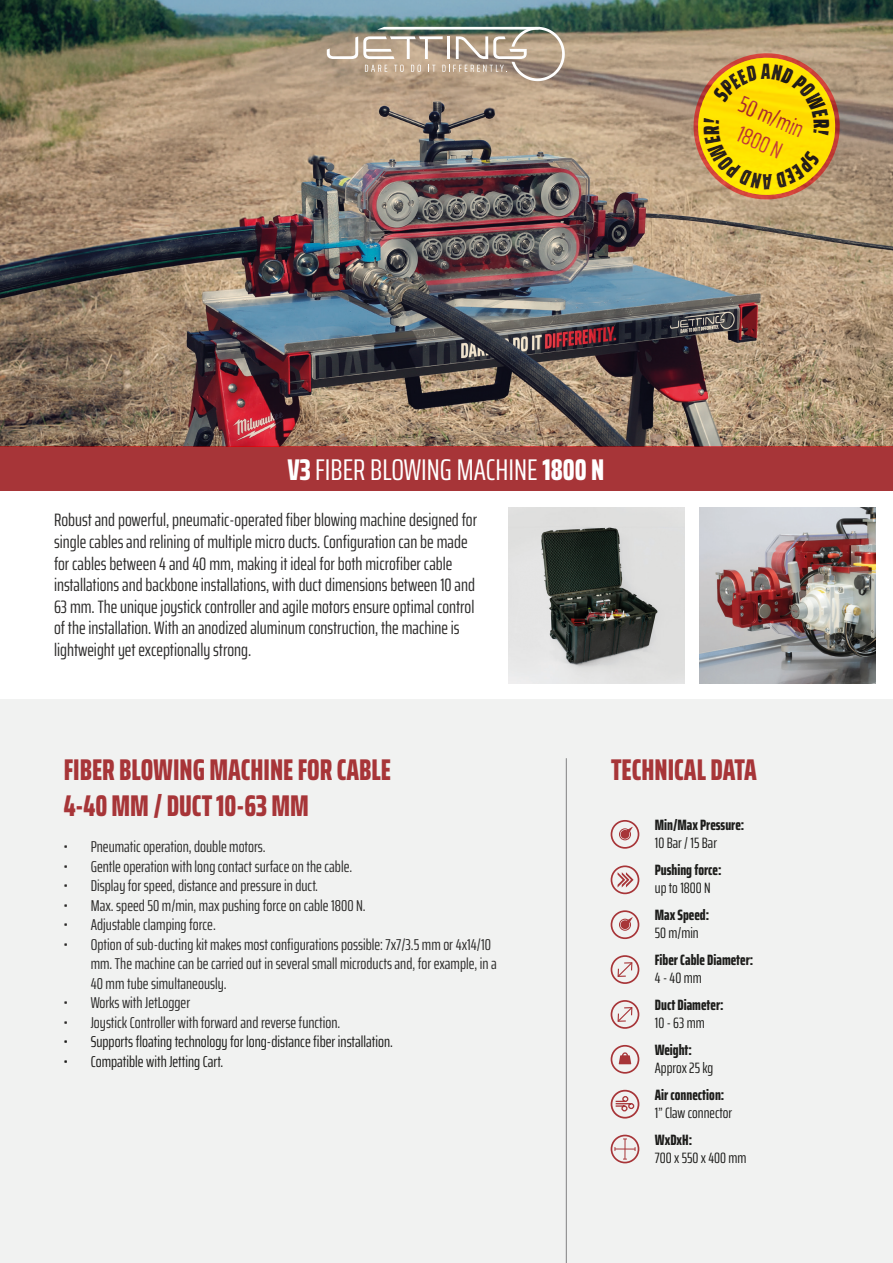
<style>
.page{position:relative;width:893px;height:1263px;background:#fff}
.page>*{position:absolute;margin:0;border:0;box-sizing:border-box;transform-origin:0 0}
.t1{font:800 extra-condensed 30px/36px "Saira";color:#a73538}
.t2{font:extra-condensed 30px "Saira";color:#fff}
.t3{font:extra-condensed 23.25px "Saira";color:#a73538}
.t4{font:extra-condensed 18px/21.6px "Saira";color:#2d2c2b}
.t5{font:extra-condensed 15.75px/19.5px "Saira";color:#2d2c2b}
.t6{font:extra-condensed 15.75px "Saira";color:#1d1d1b}
.t7{font:800 extra-condensed 15px "Saira";color:#1d1d1b}
.t8{font:extra-condensed 15px "Saira";color:#1d1d1b}
.s1{font-weight:800}
</style>
<div class="page">
<div style="left:1px;top:699px;width:892px;height:564px;background:#f1f2f1"></div>
<hr style="left:566px;top:758px;width:1px;height:505px;background:#818182">
<img style="left:508px;top:508px;width:176px;height:176px">
<img style="left:700px;top:508px;width:176px;height:176px">
<div style="left:0;top:446px;width:892px;height:45px;background:#a73538"></div>
<div style="left:611px;top:820px;width:28px;height:29px;border:2px solid #a73538;border-radius:50%"></div>
<div style="left:621px;top:830px;width:8px;height:9px;background:#a73538;border-radius:50%"></div>
<div style="left:619px;top:828px;width:12px;height:12px;border:1px solid #a73538;border-radius:50%"></div>
<svg style="left:626px;top:826px;width:7px;height:8px"></svg>
<div style="left:611px;top:910px;width:28px;height:29px;border:2px solid #a73538;border-radius:50%"></div>
<div style="left:621px;top:920px;width:8px;height:9px;background:#a73538;border-radius:50%"></div>
<div style="left:619px;top:919px;width:12px;height:12px;border:1px solid #a73538;border-radius:50%"></div>
<svg style="left:626px;top:917px;width:7px;height:7px"></svg>
<div style="left:611px;top:865px;width:28px;height:29px;border:2px solid #a73538;border-radius:50%"></div>
<svg style="left:618px;top:872px;width:15px;height:15px"></svg>
<div style="left:611px;top:955px;width:28px;height:29px;border:2px solid #a73538;border-radius:50%"></div>
<svg style="left:617px;top:962px;width:16px;height:15px"></svg>
<div style="left:611px;top:1135px;width:28px;height:28px;border:2px solid #a73538;border-radius:50%"></div>
<svg style="left:614px;top:1138px;width:22px;height:22px"></svg>
<div style="left:611px;top:1000px;width:28px;height:29px;border:2px solid #a73538;border-radius:50%"></div>
<svg style="left:617px;top:1007px;width:16px;height:15px"></svg>
<div style="left:611px;top:1045px;width:28px;height:29px;border:2px solid #a73538;border-radius:50%"></div>
<svg style="left:619px;top:1052px;width:12px;height:12px"></svg>
<div style="left:611px;top:1090px;width:28px;height:28px;border:2px solid #a73538;border-radius:50%"></div>
<svg style="left:614px;top:1095px;width:21px;height:17px"></svg>
<img style="left:0;top:0;width:893px;height:446px">
<svg style="left:327px;top:27px;width:238px;height:54px;background:#b1a391"></svg>
<svg style="left:680px;top:40px;width:173px;height:167px;background:#dbb93a"></svg>
<p class="t3" style="left:747px;top:87px;width:70px;rotate:24deg">50 m/min</p>
<p class="t3" style="left:745px;top:117px;width:49px;rotate:24deg">1800 N</p>
<p class="t2" style="left:287px;top:447px;width:318px"><span class="s1">V3</span> FIBER BLOWING MACHINE <span class="s1">1800 N</span></p>
<p class="t4" style="left:54px;top:509px;width:425px">Robust and powerful, pneumatic-operated fiber blowing machine designed for single cables and relining of multiple micro ducts. Configuration can be made for cables between 4 and 40 mm, making it ideal for both microfiber cable installations and backbone installations, with duct dimensions between 10 and 63 mm. The unique joystick controller and agile motors ensure optimal control of the installation. With an anodized aluminum construction, the machine is lightweight yet exceptionally strong.</p>
<p class="t1" style="left:64px;top:752px;width:329px">FIBER BLOWING MACHINE FOR CABLE<br>4-40 MM / DUCT 10-63 MM</p>
<p class="t5" style="left:64px;top:837px;width:203px">• Pneumatic operation, double motors.</p>
<p class="t5" style="left:64px;top:856px;width:290px">• Gentle operation with long contact surface on the cable.</p>
<p class="t5" style="left:64px;top:876px;width:256px">• Display for speed, distance and pressure in duct.</p>
<p class="t5" style="left:64px;top:895px;width:303px">• Max. speed 50 m/min, max pushing force on cable 1800 N.</p>
<p class="t5" style="left:64px;top:915px;width:154px">• Adjustable clamping force.</p>
<p class="t5" style="left:91px;top:934px;width:408px;text-indent:-27px">• Option of sub-ducting kit makes most configurations possible: 7x7/3.5 mm or 4x14/10 mm. The machine can be carried out in several small microducts and, for example, in a<br>40 mm tube simultaneously.</p>
<p class="t5" style="left:64px;top:993px;width:128px">• Works with JetLogger</p>
<p class="t5" style="left:64px;top:1012px;width:278px">• Joystick Controller with forward and reverse function.</p>
<p class="t6" style="left:64px;top:1030px;width:331px">• Supports floating technology for long-distance fiber installation.</p>
<p class="t6" style="left:64px;top:1049px;width:161px">• Compatible with Jetting Cart.</p>
<p class="t1" style="left:611px;top:752px;width:147px">TECHNICAL DATA</p>
<p class="t7" style="left:655px;top:813px;width:91px">Min/Max Pressure:</p>
<p class="t8" style="left:655px;top:831px;width:64px">10 Bar / 15 Bar</p>
<p class="t7" style="left:655px;top:858px;width:68px">Pushing force:</p>
<p class="t8" style="left:655px;top:876px;width:57px">up to 1800 N</p>
<p class="t7" style="left:655px;top:903px;width:56px">Max Speed:</p>
<p class="t8" style="left:655px;top:921px;width:45px">50 m/min</p>
<p class="t7" style="left:655px;top:948px;width:100px">Fiber Cable Diameter:</p>
<p class="t8" style="left:655px;top:966px;width:48px">4 - 40 mm</p>
<p class="t7" style="left:655px;top:993px;width:70px">Duct Diameter:</p>
<p class="t8" style="left:655px;top:1011px;width:51px">10 - 63 mm</p>
<p class="t7" style="left:655px;top:1038px;width:39px">Weight:</p>
<p class="t8" style="left:655px;top:1056px;width:60px">Approx 25 kg</p>
<p class="t7" style="left:655px;top:1083px;width:71px">Air connection:</p>
<p class="t8" style="left:655px;top:1101px;width:79px">1” Claw connector</p>
<p class="t7" style="left:655px;top:1128px;width:39px">WxDxH:</p>
<p class="t8" style="left:655px;top:1146px;width:93px">700 x 550 x 400 mm</p>
</div>
